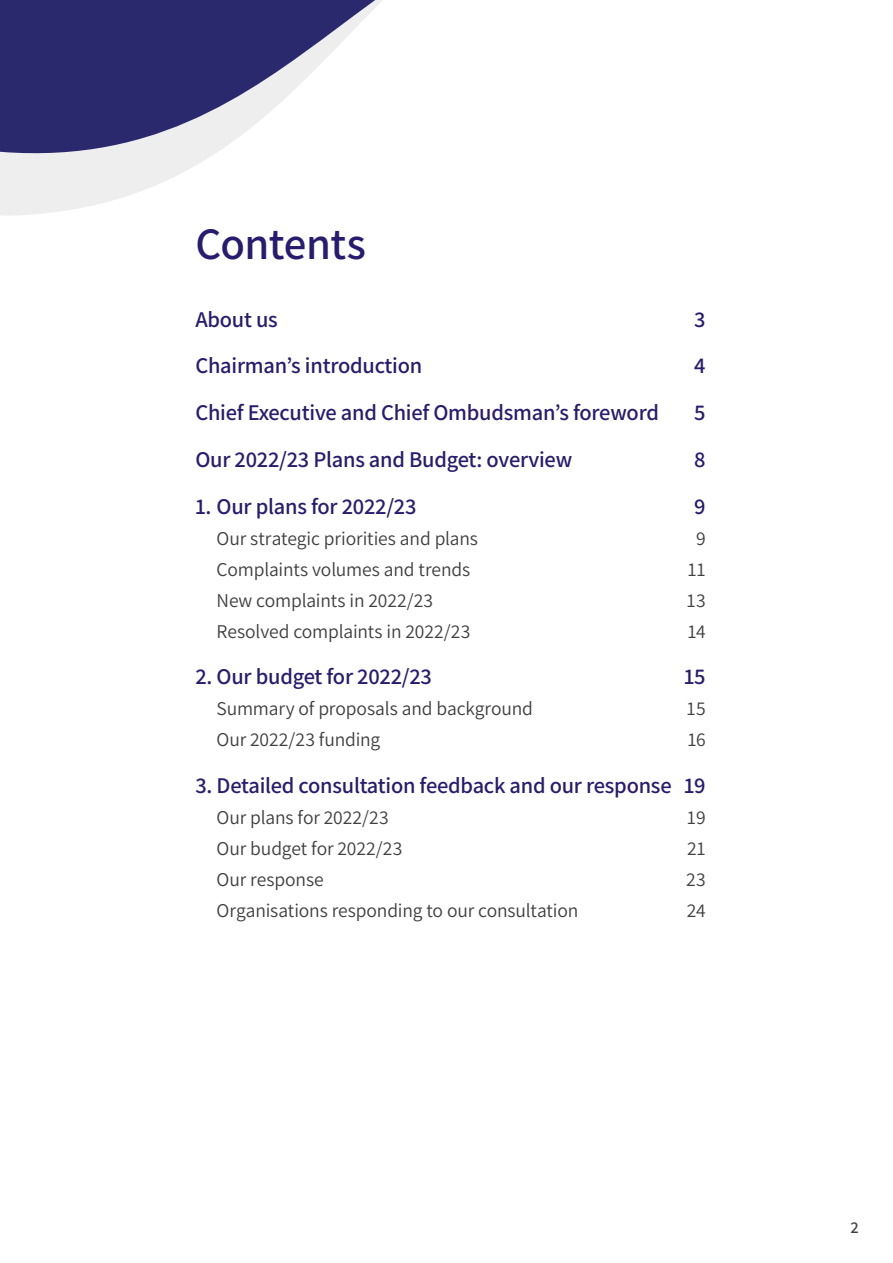
<style>
.page{position:relative;width:893px;height:1263px;background:#fff}
.page>*{position:absolute;margin:0;border:0;box-sizing:border-box;transform-origin:0 0}
.t1{font:600 45px "Assistant";letter-spacing:-.015em;color:#271c6f}
.t2{font:600 22.5px "Assistant";letter-spacing:-.01em;color:#271c6f}
.t3{font:19.5px "Assistant";letter-spacing:-.01em;color:#404040}
.t4{font:600 16.5px "Assistant";color:#404040}
</style>
<div class="page">
<svg style="left:0;top:185px;width:155px;height:31px;fill:#eee"></svg>
<svg style="left:0;top:0;width:382px;height:185px;fill:#2b296e"></svg>
<p class="t1" style="left:195px;top:213px;width:172px">Contents</p>
<p class="t2" style="left:195px;top:304px;width:84px">About us</p>
<p class="t2" style="left:694px;top:304px;width:13px">3</p>
<p class="t2" style="left:195px;top:350px;width:228px">Chairman’s introduction</p>
<p class="t2" style="left:694px;top:350px;width:13px">4</p>
<p class="t2" style="left:195px;top:397px;width:465px">Chief Executive and Chief Ombudsman’s foreword</p>
<p class="t2" style="left:694px;top:397px;width:13px">5</p>
<p class="t2" style="left:195px;top:444px;width:378px">Our 2022/23 Plans and Budget: overview</p>
<p class="t2" style="left:694px;top:444px;width:13px">8</p>
<p class="t2" style="left:195px;top:491px;width:223px">1. Our plans for 2022/23</p>
<p class="t2" style="left:694px;top:491px;width:13px">9</p>
<p class="t3" style="left:217px;top:525px;width:263px">Our strategic priorities and plans</p>
<p class="t3" style="left:696px;top:525px;width:11px">9</p>
<p class="t3" style="left:217px;top:556px;width:255px">Complaints volumes and trends</p>
<p class="t3" style="left:688px;top:556px;width:19px">11</p>
<p class="t3" style="left:217px;top:587px;width:218px">New complaints in 2022/23</p>
<p class="t3" style="left:687px;top:587px;width:20px">13</p>
<p class="t3" style="left:217px;top:618px;width:255px">Resolved complaints in 2022/23</p>
<p class="t3" style="left:688px;top:618px;width:19px">14</p>
<p class="t2" style="left:195px;top:661px;width:238px">2. Our budget for 2022/23</p>
<p class="t2" style="left:684px;top:661px;width:23px">15</p>
<p class="t3" style="left:217px;top:695px;width:318px">Summary of proposals and background</p>
<p class="t3" style="left:687px;top:695px;width:20px">15</p>
<p class="t3" style="left:217px;top:726px;width:165px">Our 2022/23 funding</p>
<p class="t3" style="left:688px;top:726px;width:19px">16</p>
<p class="t2" style="left:195px;top:770px;width:512px">3. Detailed consultation feedback and our response 19</p>
<p class="t3" style="left:217px;top:804px;width:173px">Our plans for 2022/23</p>
<p class="t3" style="left:687px;top:804px;width:20px">19</p>
<p class="t3" style="left:217px;top:835px;width:187px">Our budget for 2022/23</p>
<p class="t3" style="left:687px;top:835px;width:20px">21</p>
<p class="t3" style="left:217px;top:866px;width:109px">Our response</p>
<p class="t3" style="left:686px;top:866px;width:21px">23</p>
<p class="t3" style="left:217px;top:897px;width:363px">Organisations responding to our consultation</p>
<p class="t3" style="left:687px;top:897px;width:20px">24</p>
<p class="t4" style="left:850px;top:1216px;width:10px">2</p>
</div>
